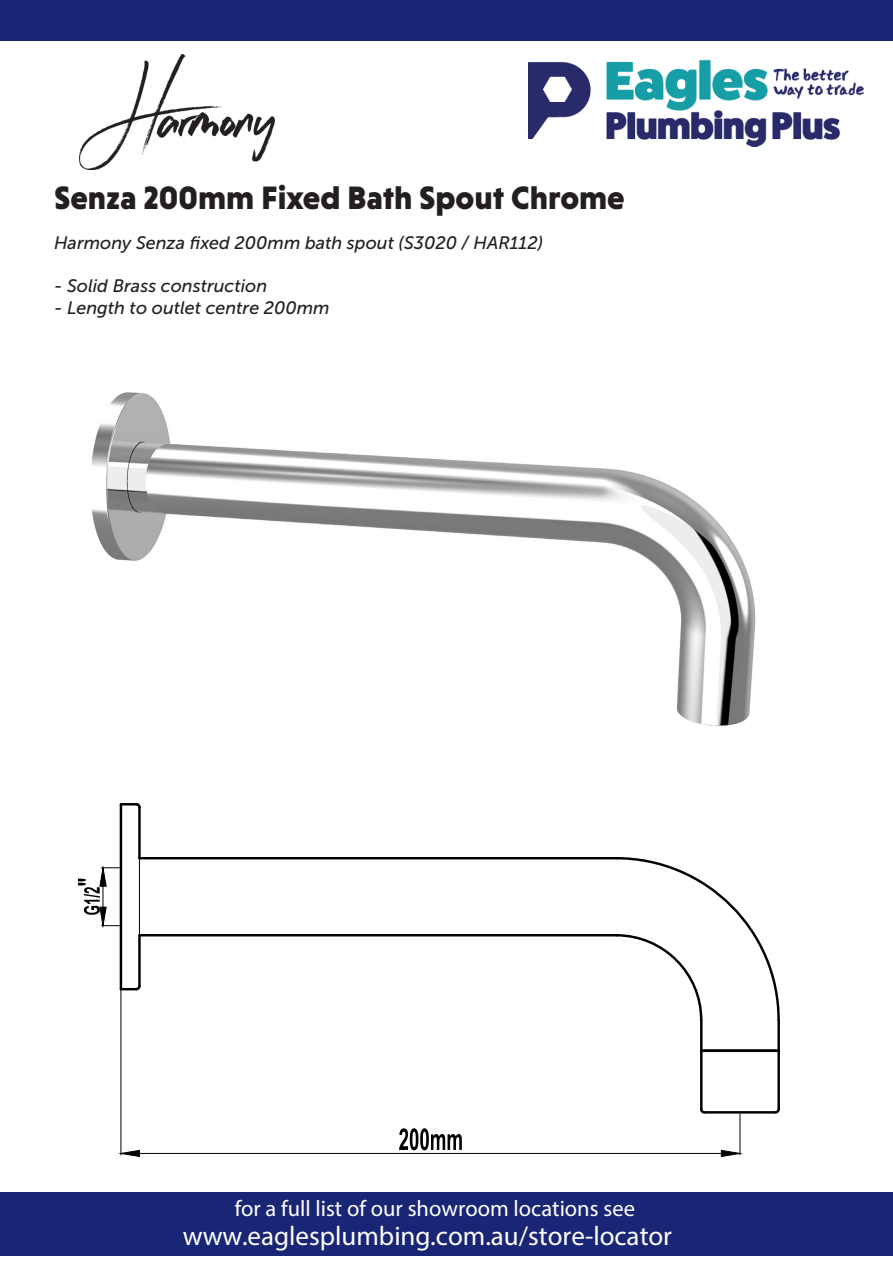
<style>
.page{position:relative;width:893px;height:1263px;background:#fff}
.page>*{position:absolute;margin:0;border:0;box-sizing:border-box;transform-origin:0 0}
.t1{font:900 33px "Niveau Grotesk";color:#231f20}
.t2{font:27px "Myriad Pro";color:#fff}
.t3{font:22.5px "Myriad Pro";color:#fff}
.t4{font:italic 18px "Museo Sans 500";color:#231f20}
</style>
<div class="page">
<div style="left:0;top:0;width:893px;height:40px;background:#192575"></div>
<img style="left:528px;top:59px;width:335px;height:87px">
<div style="left:0;top:1192px;width:893px;height:63px;background:#192575"></div>
<img style="left:79px;top:54px;width:195px;height:115px">
<svg style="left:122px;top:983px;width:19px;height:8px"></svg>
<svg style="left:121px;top:803px;width:20px;height:7px"></svg>
<hr style="left:777px;top:1020px;width:3px;height:30px;background:#000">
<hr style="left:700px;top:1020px;width:2px;height:30px;background:#000">
<svg style="left:614px;top:857px;width:166px;height:165px"></svg>
<hr style="left:139px;top:934px;width:477px;height:2px;background:#000">
<hr style="left:139px;top:857px;width:477px;height:2px;background:#000">
<hr style="left:777px;top:1051px;width:3px;height:58px;background:#000">
<hr style="left:700px;top:1051px;width:2px;height:58px;background:#000">
<svg style="left:773px;top:1107px;width:7px;height:7px"></svg>
<svg style="left:700px;top:1107px;width:7px;height:7px"></svg>
<hr style="left:120px;top:804px;width:2px;height:185px;background:#000">
<hr style="left:139px;top:897px;width:1px;height:38px;background:#000">
<hr style="left:138px;top:935px;width:3px;height:51px;background:#000">
<hr style="left:138px;top:807px;width:3px;height:51px;background:#000">
<hr style="left:139px;top:858px;width:1px;height:39px;background:#000">
<hr style="left:701px;top:1049px;width:77px;height:3px;background:#000">
<hr style="left:701px;top:1050px;width:78px;height:1px;background:#000">
<hr style="left:704px;top:1111px;width:71px;height:2px;background:#000">
<svg style="left:78px;top:867px;width:41px;height:59px"></svg>
<hr style="left:121px;top:940px;width:1px;height:215px;background:#000">
<hr style="left:740px;top:1114px;width:1px;height:41px;background:#000">
<hr style="left:139px;top:1153px;width:582px;height:1px;background:#000">
<svg style="left:120px;top:1150px;width:20px;height:7px"></svg>
<svg style="left:721px;top:1150px;width:20px;height:7px"></svg>
<svg style="left:399px;top:1128px;width:63px;height:22px"></svg>
<img style="left:91px;top:392px;width:665px;height:334px">
<p class="t1" style="left:54px;top:179px;width:572px">Senza 200mm Fixed Bath Spout Chrome</p>
<p class="t4" style="left:54px;top:233px;width:491px">Harmony Senza fixed 200mm bath spout (S3020 / HAR112)</p>
<p class="t4" style="left:54px;top:276px;width:215px">- Solid Brass construction</p>
<p class="t4" style="left:54px;top:298px;width:277px">- Length to outlet centre 200mm</p>
<p class="t3" style="left:235px;top:1194px;width:402px">for a full list of our showroom locations see</p>
<h2 class="t2" style="left:183px;top:1219px;width:491px">www.eaglesplumbing.com.au/store-locator</h2>
</div>
